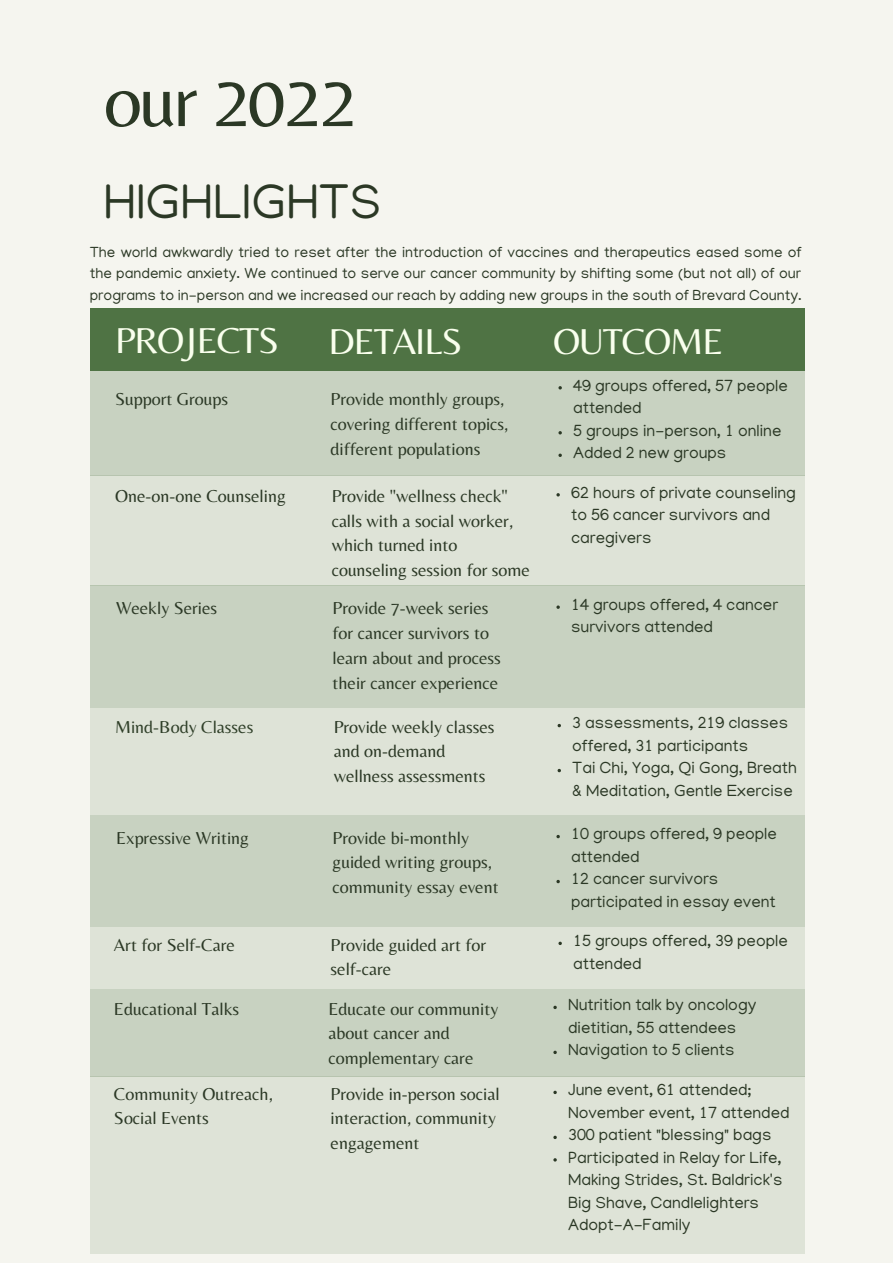
<style>
.page{position:relative;width:893px;height:1264px;background:#fff}
.page>*{position:absolute;margin:0;border:0;box-sizing:border-box;transform-origin:0 0}
.t1{font:75.6px "Belleza";letter-spacing:-.03em;color:#2b3825}
.t2{font:49.8px "Manjari";color:#2b3825}
.t3{font:37.5px "Belleza";letter-spacing:-.03em;color:#f9ffed}
.t4{font:18px/24.8px "Belleza";color:#2b3825}
.t5{font:16.65px/22.5px "Manjari";color:#2b3825}
.t6{font:15px/21.3px "Manjari";color:#2b3825;text-align:justify}
</style>
<div class="page">
<div style="left:0;top:0;width:892px;height:1262px;background:#f5f5ef"></div>
<div style="left:91px;top:308px;width:714px;height:63px;background:#4f7344"></div>
<div style="left:91px;top:371px;width:714px;height:104px;background:#c8d2c1"></div>
<div style="left:91px;top:475px;width:714px;height:110px;background:#dee3d7"></div>
<div style="left:91px;top:585px;width:714px;height:123px;background:#c8d2c1"></div>
<div style="left:91px;top:989px;width:714px;height:87px;background:#c8d2c1"></div>
<div style="left:91px;top:708px;width:714px;height:107px;background:#dee3d7"></div>
<svg style="left:558px;top:386px;width:4px;height:3px"></svg>
<svg style="left:558px;top:431px;width:4px;height:3px"></svg>
<svg style="left:558px;top:453px;width:4px;height:4px"></svg>
<svg style="left:557px;top:724px;width:4px;height:3px"></svg>
<svg style="left:557px;top:769px;width:4px;height:3px"></svg>
<div style="left:91px;top:815px;width:714px;height:112px;background:#c8d2c1"></div>
<div style="left:91px;top:927px;width:714px;height:62px;background:#dee3d7"></div>
<svg style="left:558px;top:941px;width:4px;height:4px"></svg>
<div style="left:91px;top:1076px;width:714px;height:178px;background:#dee3d7"></div>
<h1 class="t1" style="left:104px;top:56px;width:254px">our 2022</h1>
<h2 class="t2" style="left:103px;top:181px;width:279px">HIGHLIGHTS</h2>
<p class="t6" style="left:90px;top:244px;width:713px">The world awkwardly tried to reset after the introduction of vaccines and therapeutics eased some of the pandemic anxiety. We continued to serve our cancer community by shifting some (but not all) of our programs to in-person and we increased our reach by adding new groups in the south of Brevard County.</p>
<h3 class="t3" style="left:115px;top:318px;width:165px">PROJECTS</h3>
<p class="t4" style="left:115px;top:386px;width:114px">Support Groups</p>
<h3 class="t3" style="left:328px;top:319px;width:135px">DETAILS</h3>
<p class="t4" style="left:330px;top:386px;width:179px">Provide monthly groups, covering different topics, different populations</p>
<h3 class="t3" style="left:553px;top:319px;width:172px">OUTCOME</h3>
<p class="t5" style="left:573px;top:376px;width:216px">49 groups offered, 57 people attended<br>5 groups in-person, 1 online<br>Added 2 new groups</p>
<p class="t4" style="left:115px;top:483px;width:172px">One-on-one Counseling</p>
<p class="t4" style="left:331px;top:483px;width:200px">Provide "wellness check" calls with a social worker, which turned into counseling session for some</p>
<p class="t5" style="left:571px;top:483px;width:226px">62 hours of private counseling to 56 cancer survivors and caregivers</p>
<p class="t4" style="left:116px;top:595px;width:103px">Weekly Series</p>
<p class="t4" style="left:332px;top:595px;width:170px">Provide 7-week series for cancer survivors to learn about and process their cancer experience</p>
<p class="t5" style="left:571px;top:595px;width:208px">14 groups offered, 4 cancer survivors attended</p>
<p class="t4" style="left:115px;top:714px;width:140px">Mind-Body Classes</p>
<p class="t4" style="left:334px;top:714px;width:162px">Provide weekly classes and on-demand wellness assessments</p>
<p class="t5" style="left:572px;top:714px;width:226px">3 assessments, 219 classes offered, 31 participants<br>Tai Chi, Yoga, Qi Gong, Breath &amp; Meditation, Gentle Exercise</p>
<p class="t4" style="left:116px;top:825px;width:134px">Expressive Writing</p>
<p class="t4" style="left:332px;top:825px;width:167px">Provide bi-monthly guided writing groups, community essay event</p>
<p class="t5" style="left:571px;top:825px;width:207px">10 groups offered, 9 people attended<br>12 cancer survivors participated in essay event</p>
<p class="t4" style="left:114px;top:931px;width:122px">Art for Self-Care</p>
<p class="t4" style="left:330px;top:931px;width:157px">Provide guided art for self-care</p>
<p class="t5" style="left:573px;top:931px;width:216px">15 groups offered, 39 people attended</p>
<p class="t4" style="left:114px;top:995px;width:127px">Educational Talks</p>
<p class="t4" style="left:328px;top:995px;width:171px">Educate our community about cancer and complementary care</p>
<p class="t5" style="left:568px;top:995px;width:190px">Nutrition talk by oncology dietitian, 55 attendees<br>Navigation to 5 clients</p>
<p class="t4" style="left:114px;top:1080px;width:160px">Community Outreach,<br>Social Events</p>
<p class="t4" style="left:330px;top:1080px;width:170px">Provide in-person social interaction, community engagement</p>
<p class="t5" style="left:568px;top:1080px;width:223px">June event, 61 attended;<br>November event, 17 attended<br>300 patient "blessing" bags<br>Participated in Relay for Life,<br>Making Strides, St. Baldrick's<br>Big Shave, Candlelighters<br>Adopt-A-Family</p>
</div>
